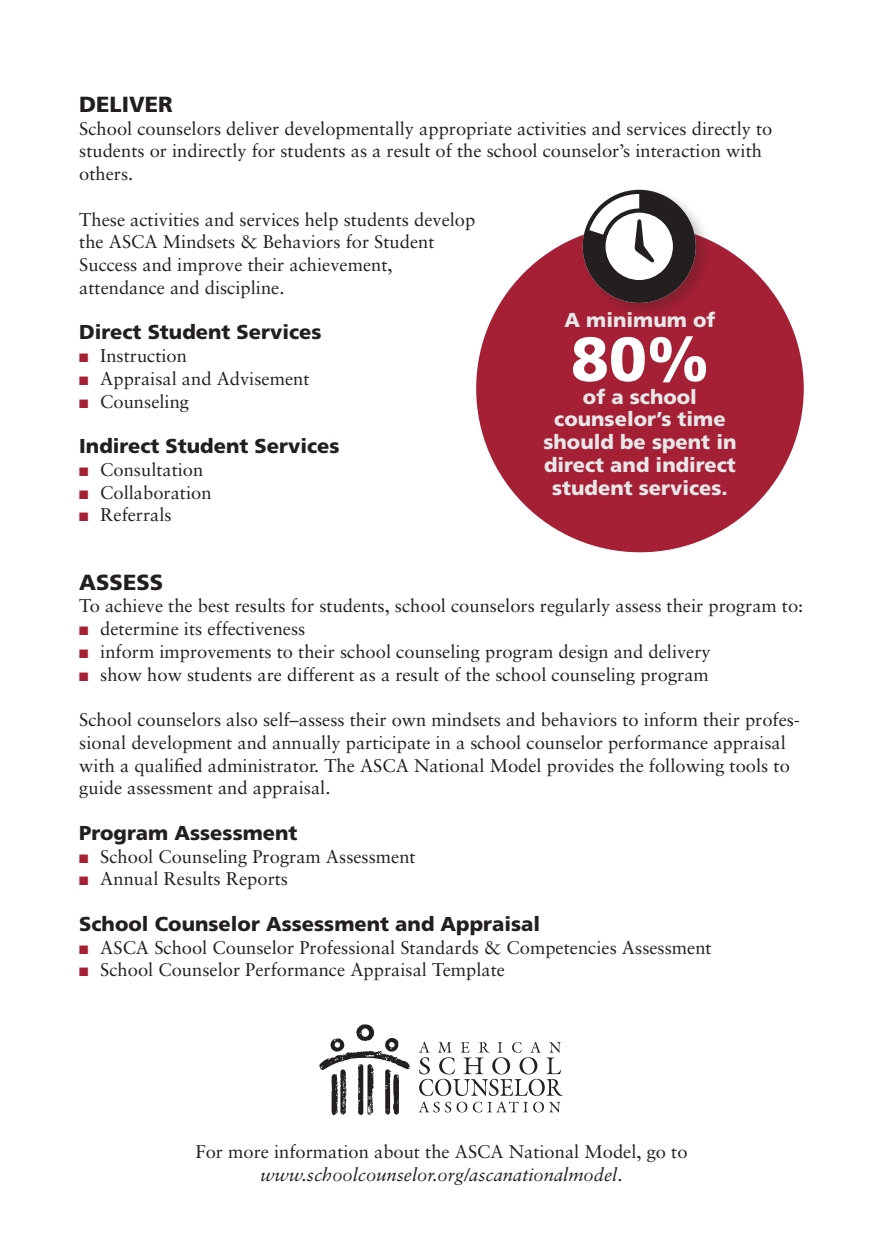
<style>
.page{position:relative;width:882px;height:1260px;background:#fff}
.page>*{position:absolute;margin:0;border:0;box-sizing:border-box;transform-origin:0 0}
.Subhead_Minor{font:900 62.12px "Frutiger";color:#fff}
.Subhead_Major{font:900 21.88px "Frutiger";color:#231f20}
.Subhead_Minor-2{font:900 20.12px "Frutiger";color:#231f20}
.Subhead_Minor-3{font:900 20.12px/22.8px "Frutiger";color:#e6e7e9;text-align:center}
.Body{font:18.38px/22.8px "Sabon";color:#231f20}
.s1{color:#a62035}
.s2{font-style:italic}
</style>
<div class="page">
<div style="left:476px;top:225px;width:328px;height:327px;background:#a62035;border-radius:50%"></div>
<div style="left:580px;top:187px;width:132px;height:132px;background:#231f20;opacity:.25"></div>
<svg style="left:583px;top:190px;width:113px;height:113px"></svg>
<svg style="left:419px;top:1042px;width:144px;height:71px"></svg>
<svg style="left:319px;top:1024px;width:91px;height:91px"></svg>
<p class="Subhead_Major" style="left:79px;top:91px;width:95px">DELIVER</p>
<p class="Body" style="left:79px;top:117px;width:695px">School counselors deliver developmentally appropriate activities and services directly to students or indirectly for students as a result of the school counselor’s interaction with others.</p>
<p class="Body" style="left:79px;top:208px;width:398px">These activities and services help students develop the ASCA Mindsets &amp; Behaviors for Student Success and improve their achievement, attendance and discipline.</p>
<p class="Subhead_Minor-2" style="left:79px;top:320px;width:244px">Direct Student Services</p>
<p class="Body" style="left:79px;top:344px;width:109px"><span class="s1">■</span> Instruction</p>
<p class="Body" style="left:79px;top:367px;width:232px"><span class="s1">■</span> Appraisal and Advisement</p>
<p class="Body" style="left:79px;top:390px;width:111px"><span class="s1">■</span> Counseling</p>
<p class="Subhead_Minor-2" style="left:79px;top:434px;width:262px">Indirect Student Services</p>
<p class="Body" style="left:79px;top:458px;width:126px"><span class="s1">■</span> Consultation</p>
<p class="Body" style="left:79px;top:481px;width:134px"><span class="s1">■</span> Collaboration</p>
<p class="Body" style="left:79px;top:503px;width:94px"><span class="s1">■</span> Referrals</p>
<p class="Subhead_Minor-3" style="left:564px;top:308px;width:153px">A minimum of</p>
<p class="Subhead_Minor" style="left:571px;top:322px;width:140px">80%</p>
<p class="Subhead_Minor-3" style="left:543px;top:385px;width:195px">of a school counselor’s time should be spent in direct and indirect student services.</p>
<p class="Subhead_Major" style="left:79px;top:569px;width:85px">ASSESS</p>
<p class="Body" style="left:79px;top:594px;width:726px">To achieve the best results for students, school counselors regularly assess their program to:</p>
<p class="Body" style="left:79px;top:617px;width:228px"><span class="s1">■</span> determine its effectiveness</p>
<p class="Body" style="left:79px;top:640px;width:633px"><span class="s1">■</span> inform improvements to their school counseling program design and delivery</p>
<p class="Body" style="left:79px;top:663px;width:631px"><span class="s1">■</span> show how students are different as a result of the school counseling program</p>
<p class="Body" style="left:79px;top:708px;width:722px">School counselors also self–assess their own mindsets and behaviors to inform their profes&shy;sional development and annually participate in a school counselor performance appraisal with a qualified administrator. The ASCA National Model provides the following tools to guide assessment and appraisal.</p>
<p class="Subhead_Minor-2" style="left:79px;top:821px;width:220px">Program Assessment</p>
<p class="Body" style="left:79px;top:845px;width:338px"><span class="s1">■</span> School Counseling Program Assessment</p>
<p class="Body" style="left:79px;top:867px;width:210px"><span class="s1">■</span> Annual Results Reports</p>
<p class="Subhead_Minor-2" style="left:79px;top:912px;width:462px">School Counselor Assessment and Appraisal</p>
<p class="Body" style="left:79px;top:936px;width:634px"><span class="s1">■</span> ASCA School Counselor Professional Standards &amp; Competencies Assessment</p>
<p class="Body" style="left:79px;top:958px;width:427px"><span class="s1">■</span> School Counselor Performance Appraisal Template</p>
<p class="Body" style="left:195px;top:1140px;width:494px;text-align:center">For more information about the ASCA National Model, go to <span class="s2">www.schoolcounselor.org/ascanationalmodel</span>.</p>
</div>
